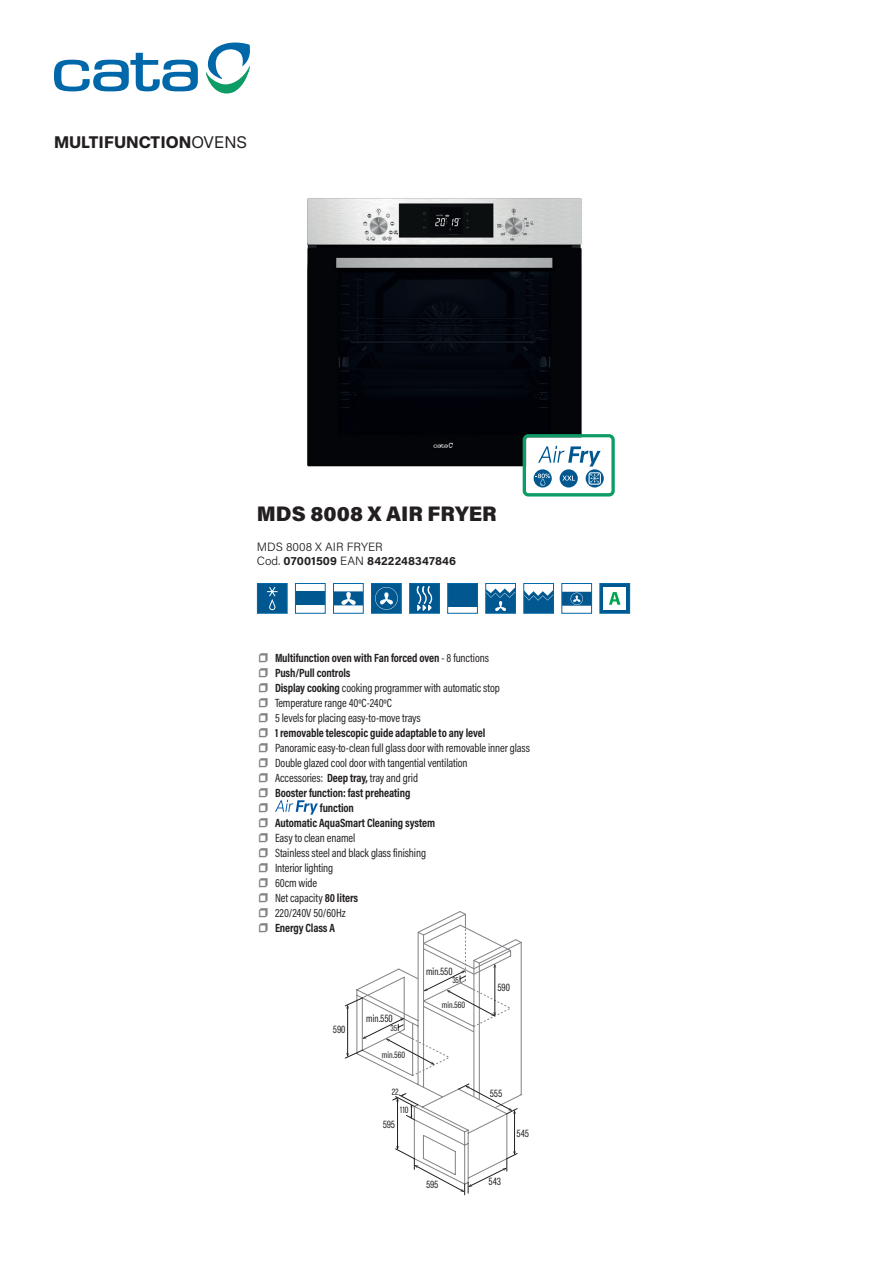
<style>
.page{position:relative;width:893px;height:1263px;background:#fff}
.page>*{position:absolute;margin:0;border:0;box-sizing:border-box;transform-origin:0 0}
.t1{font:900 21px "Acumin Pro";color:#231f20}
.t2{font:21px "Acumin Pro Wide";color:#808285}
.t3{font:700 16.5px "Elza Text";color:#231f20}
.t4{font:12px/15px "Acumin Pro Cond";letter-spacing:-.01em;color:#231f20;scale:.96 1}
.t5{font:300 12px/14px "Acumin Pro";color:#231f20}
.t6{font:condensed 10.2px "Elza";letter-spacing:-.01em;color:#231f20}
.t7{font:condensed 8.85px "Elza";color:#231f20}
.t8{font:condensed 8.25px "Elza";color:#231f20}
.s1{font-weight:400}
.s2{font-weight:700}
.s3{font-family:"Acumin Pro Wide";font-size:21px;color:#808285}
</style>
<div class="page">
<svg style="left:206px;top:42px;width:44px;height:52px"></svg>
<svg style="left:54px;top:53px;width:144px;height:38px"></svg>
<svg style="left:344px;top:911px;width:178px;height:284px"></svg>
<img style="left:307px;top:198px;width:275px;height:287px">
<svg style="left:259px;top:585px;width:27px;height:27px"></svg>
<div style="left:257px;top:583px;width:31px;height:31px;border:1px solid #0068a9"></div>
<svg style="left:449px;top:585px;width:27px;height:22px"></svg>
<div style="left:447px;top:583px;width:31px;height:31px;border:1px solid #0068a9"></div>
<svg style="left:297px;top:591px;width:27px;height:14px"></svg>
<div style="left:295px;top:583px;width:31px;height:31px;border:1px solid #0068a9"></div>
<svg style="left:487px;top:588px;width:27px;height:24px"></svg>
<div style="left:485px;top:583px;width:31px;height:31px;border:1px solid #0068a9"></div>
<svg style="left:335px;top:591px;width:27px;height:15px"></svg>
<div style="left:333px;top:583px;width:31px;height:31px;border:1px solid #0068a9"></div>
<svg style="left:525px;top:591px;width:27px;height:21px"></svg>
<div style="left:523px;top:583px;width:31px;height:31px;border:1px solid #0068a9"></div>
<svg style="left:373px;top:585px;width:27px;height:27px"></svg>
<div style="left:371px;top:583px;width:31px;height:31px;border:1px solid #0068a9"></div>
<svg style="left:563px;top:591px;width:27px;height:15px"></svg>
<div style="left:561px;top:583px;width:31px;height:31px;border:1px solid #0068a9"></div>
<svg style="left:411px;top:585px;width:27px;height:27px"></svg>
<div style="left:409px;top:583px;width:31px;height:31px;border:1px solid #0068a9"></div>
<svg style="left:601px;top:585px;width:27px;height:27px"></svg>
<div style="left:599px;top:583px;width:31px;height:31px;border:1px solid #0068a9"></div>
<svg style="left:275px;top:800px;width:43px;height:14px"></svg>
<svg style="left:523px;top:434px;width:92px;height:62px"></svg>
<h2 class="t3" style="left:54px;top:129px;width:194px">MULTIFUNCTION<span class="s1">OVENS</span></h2>
<h1 class="t1" style="left:257px;top:499px;width:241px">MDS 8008 X AIR FRYER</h1>
<p class="t5" style="left:257px;top:539px;width:201px">MDS 8008 X AIR FRYER<br>Cod. <span class="s2">07001509</span> EAN <span class="s2">8422248347846</span></p>
<p class="t4" style="left:258px;top:650px;width:285px"><span class="s3">❒</span> <span class="s2">Multifunction oven with Fan forced oven</span> - 8 functions<br><span class="s3">❒</span> <span class="s2">Push/Pull controls<br></span><span class="s3">❒</span> <span class="s2">Display cooking</span> cooking programmer with automatic stop<br><span class="s3">❒</span> Temperature range 40ºC-240ºC<br><span class="s3">❒</span> 5 levels for placing easy-to-move trays<br><span class="s3">❒</span> <span class="s2">1 removable telescopic guide adaptable to any level<br></span><span class="s3">❒</span> Panoramic easy-to-clean full glass door with removable inner glass <span class="s3">❒</span> Double glazed cool door with tangential ventilation<br><span class="s3">❒</span> Accessories: <span class="s2">Deep tray,</span> tray and grid<br><span class="s3">❒</span> <span class="s2">Booster function: fast preheating</span></p>
<h1 class="t2" style="left:258px;top:791px;width:12px">❒</h1>
<p class="t4" style="left:258px;top:800px;width:186px;text-indent:62px"><span class="s2">function<br></span><span class="s3">❒</span> <span class="s2">Automatic AquaSmart Cleaning system </span><span class="s3">❒</span> Easy to clean enamel<br><span class="s3">❒</span> Stainless steel and black glass finishing <span class="s3">❒</span> Interior lighting<br><span class="s3">❒</span> 60cm wide<br><span class="s3">❒</span> Net capacity <span class="s2">80 liters<br></span><span class="s3">❒</span> 220/240V 50/60Hz<br><span class="s3">❒</span> <span class="s2">Energy Class A</span></p>
<p class="t6" style="left:333px;top:1023px;width:14px">590</p>
<p class="t6" style="left:366px;top:1012px;width:28px">min.550</p>
<p class="t8" style="left:391px;top:1023px;width:8px">35</p>
<p class="t7" style="left:382px;top:1049px;width:25px">min.560</p>
<p class="t7" style="left:392px;top:1086px;width:8px">22</p>
<p class="t7" style="left:400px;top:1104px;width:10px">110</p>
<p class="t6" style="left:383px;top:1117px;width:14px">595</p>
<p class="t6" style="left:426px;top:964px;width:28px">min.550</p>
<p class="t8" style="left:452px;top:974px;width:8px">35</p>
<p class="t7" style="left:442px;top:999px;width:25px">min.560</p>
<p class="t6" style="left:497px;top:981px;width:14px">590</p>
<p class="t6" style="left:490px;top:1087px;width:14px">555</p>
<p class="t6" style="left:517px;top:1126px;width:14px">545</p>
<p class="t6" style="left:426px;top:1177px;width:14px">595</p>
<p class="t6" style="left:489px;top:1175px;width:14px">543</p>
</div>
